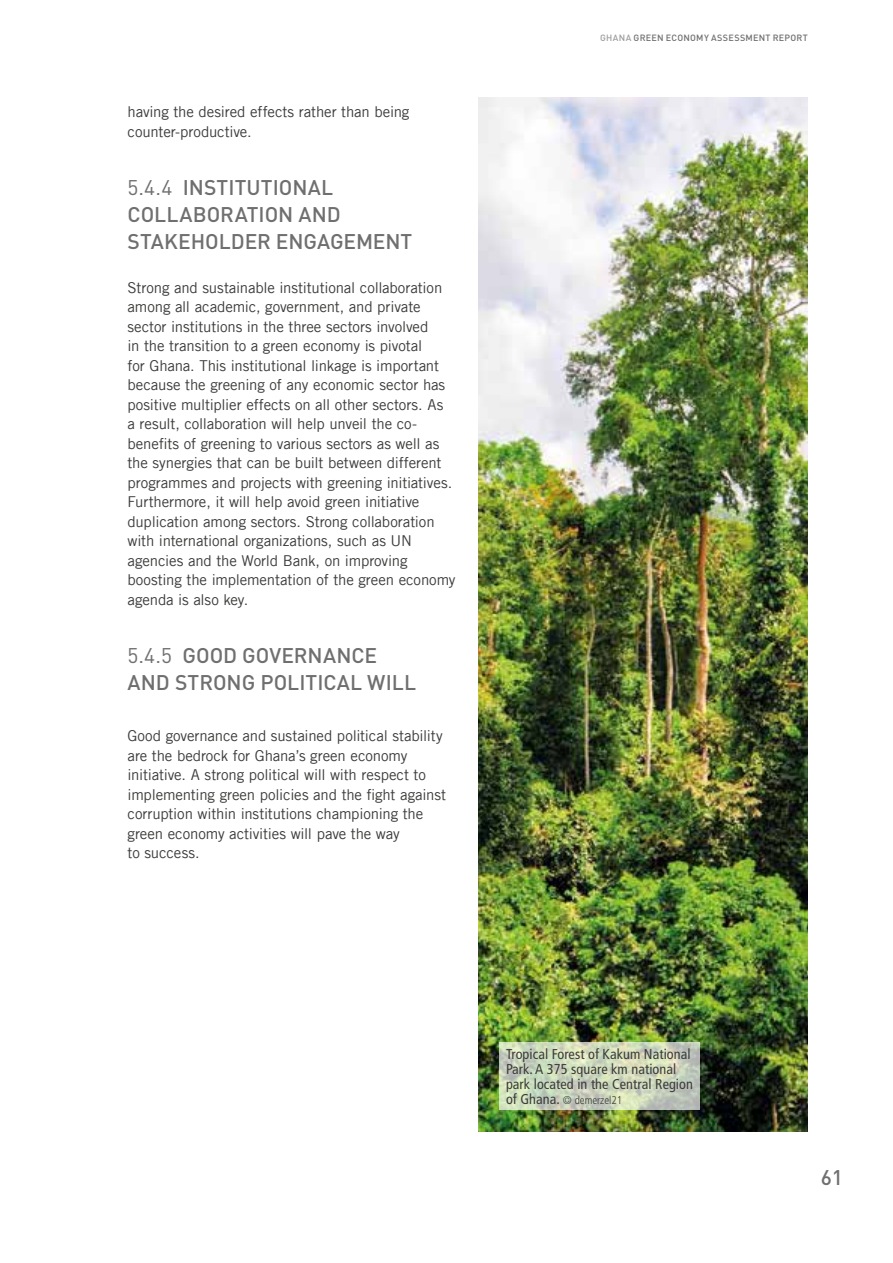
<style>
.page{position:relative;width:893px;height:1263px;background:#fff}
.page>*{position:absolute;margin:0;border:0;box-sizing:border-box;transform-origin:0 0}
.t1{font:500 21px/27px "DIN";letter-spacing:.01em;color:#706f6f}
.t2{font:15px/19.5px "Trade Gothic LT";letter-spacing:-.01em;color:#3c3c3b}
.t3{font:condensed 14.25px/15px "Frutiger";letter-spacing:.005em;color:#3c3c3b}
.t4{font:300 condensed 11.25px "Frutiger";color:#3c3c3b}
.t5{font:500 9px "DIN";letter-spacing:.03em;color:#706f6f}
.s1{font-weight:400}
.s2{color:#9d9d9c}
.s3{font-weight:400;font-size:14.25px}
</style>
<div class="page">
<img style="left:478px;top:97px;width:330px;height:1034px">
<svg style="left:500px;top:1042px;width:200px;height:68px;background:#ccd5bc"></svg>
<p class="t2" style="left:128px;top:102px;width:283px">having the desired effects rather than being counter-productive.</p>
<h1 class="t1" style="left:128px;top:173px;width:286px"><span class="s1">5.4.4</span> I NSTITUTIONAL<br>COLLABORATION AND<br>STAKE HOLDER ENGAGE MENT</h1>
<p class="t2" style="left:128px;top:277px;width:330px">Strong and sustainable institutional collaboration among all academic, government, and private sector institutions in the three sectors involved<br>in the transition to a green economy is pivotal<br>for Ghana. This institutional linkage is important because the greening of any economic sector has positive multiplier effects on all other sectors. As<br>a result, collaboration will help unveil the co&shy;benefits of greening to various sectors as well as the synergies that can be built between different programmes and projects with greening initiatives.<br>Furthermore, it will help avoid green initiative duplication among sectors. Strong collaboration with international organizations, such as UN agencies and the World Bank, on improving boosting the implementation of the green economy agenda is also key.</p>
<h1 class="t1" style="left:128px;top:641px;width:290px"><span class="s1">5.4.5</span> GOOD GOVERNANCE<br>AND STRONG POLITICAL WILL</h1>
<p class="t2" style="left:128px;top:726px;width:320px">Good governance and sustained political stability are the bedrock for Ghana’s green economy initiative. A strong political will with respect to implementing green policies and the fight against corruption within institutions championing the green economy activities will pave the way<br>to success.</p>
<p class="t5" style="left:600px;top:32px;width:209px"><span class="s2">GHANA</span> GREEN ECONOMY ASSESSME NT REPOR T</p>
<p class="t3" style="left:506px;top:1046px;width:188px">Tropical Forest of Kakum National<br>Park. A 375 square km national park located in the Central Region</p>
<p class="t4" style="left:506px;top:1093px;width:118px"><span class="s3">of Ghana.</span> © demerzel21</p>
<h1 class="t1" style="left:821px;top:1163px;width:24px">61</h1>
</div>
